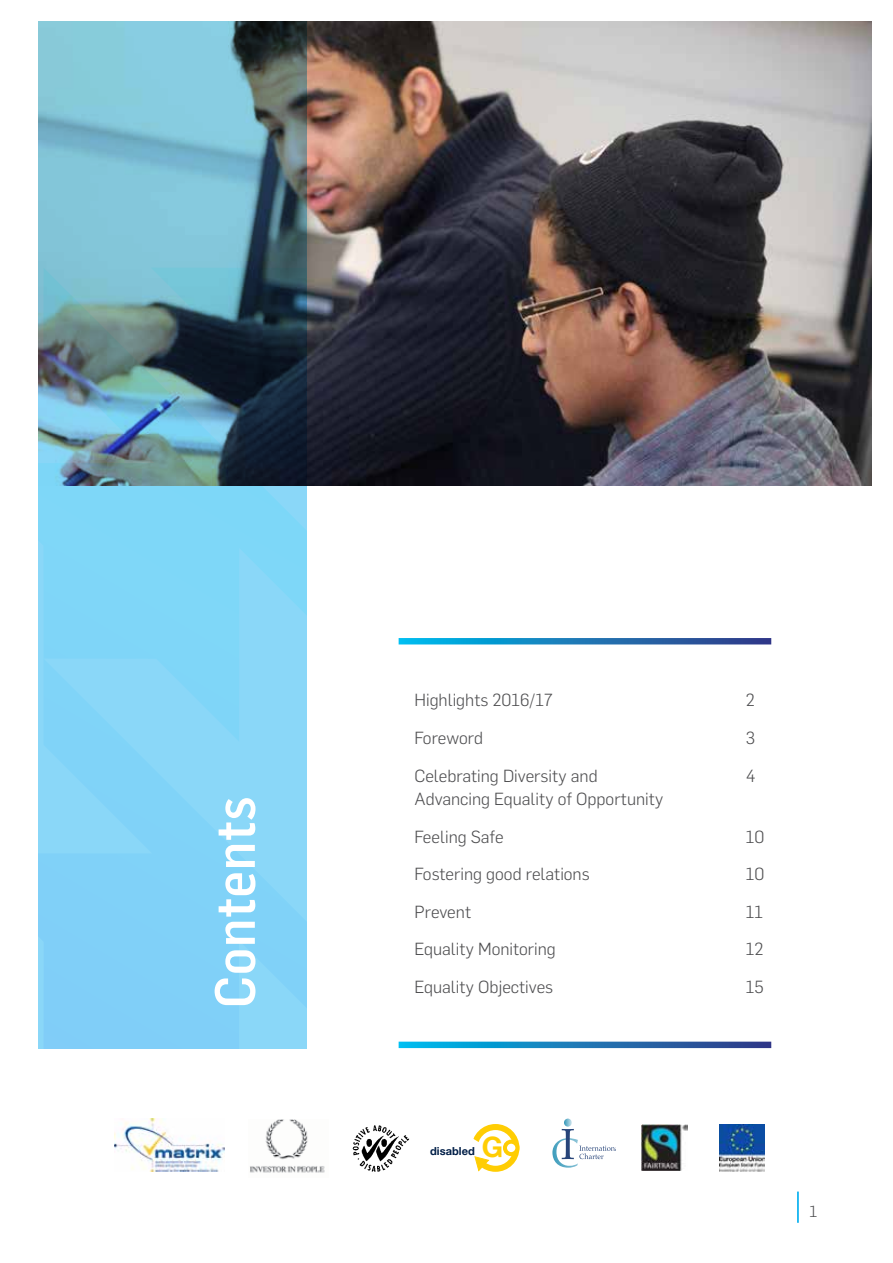
<style>
.page{position:relative;width:893px;height:1263px;background:#fff}
.page>*{position:absolute;margin:0;border:0;box-sizing:border-box;transform-origin:0 0}
.t1{font:500 55.5px "Flama Semicondensed";color:#fff}
.t2{font:700 28.2px "Helvetica Neue";color:#ffcd03}
.t3{font:300 17.25px/37.5px "Flama";color:#4d4d4f}
.t4{font:300 15.75px "Flama";color:#4d4d4f}
.t5{font:700 11.1px "Helvetica Neue";color:#001e47}
</style>
<div class="page">
<img style="left:352px;top:1125px;width:58px;height:47px">
<img style="left:250px;top:1119px;width:75px;height:54px">
<img style="left:115px;top:1119px;width:110px;height:53px">
<div style="left:472px;top:1124px;width:47px;height:48px;border:6px solid #ffcd03;border-radius:50%"></div>
<div style="left:505px;top:1142px;width:12px;height:12px;background:#fff;border-radius:50%"></div>
<div style="left:503px;top:1140px;width:16px;height:16px;border:4px solid #ffcd03;border-radius:50%"></div>
<svg style="left:472px;top:1137px;width:18px;height:35px"></svg>
<svg style="left:552px;top:1118px;width:64px;height:50px"></svg>
<img style="left:642px;top:1125px;width:45px;height:45px">
<img style="left:719px;top:1125px;width:46px;height:47px">
<img style="left:306px;top:21px;width:566px;height:465px">
<svg style="left:38px;top:21px;width:268px;height:247px;fill:#84c7d9"></svg>
<svg style="left:38px;top:268px;width:268px;height:390px"></svg>
<svg style="left:38px;top:658px;width:268px;height:390px"></svg>
<svg style="left:151px;top:268px;width:155px;height:283px"></svg>
<svg style="left:399px;top:638px;width:372px;height:6px"></svg>
<svg style="left:399px;top:1042px;width:372px;height:6px"></svg>
<hr style="left:797px;top:1191px;width:2px;height:32px;background:#00aeef">
<h1 class="t1" style="left:199px;top:1008px;width:214px;rotate:-90deg">Contents</h1>
<p class="t3" style="left:414px;top:681px;width:140px">Highlights 2016/17</p>
<p class="t3" style="left:746px;top:681px;width:10px">2</p>
<p class="t3" style="left:414px;top:718px;width:70px">Foreword</p>
<p class="t3" style="left:746px;top:718px;width:11px">3</p>
<p class="t3" style="left:414px;top:756px;width:185px">Celebrating Diversity and</p>
<p class="t3" style="left:746px;top:756px;width:11px">4</p>
<p class="t3" style="left:414px;top:779px;width:250px">Advancing Equality of Opportunity<br>Feeling Safe</p>
<p class="t3" style="left:746px;top:817px;width:20px">10</p>
<p class="t3" style="left:414px;top:854px;width:177px">Fostering good relations</p>
<p class="t3" style="left:746px;top:854px;width:20px">10</p>
<p class="t3" style="left:414px;top:892px;width:58px">Prevent</p>
<p class="t3" style="left:746px;top:892px;width:19px">11</p>
<p class="t3" style="left:414px;top:930px;width:143px">Equality Monitoring</p>
<p class="t3" style="left:746px;top:930px;width:19px">12</p>
<p class="t3" style="left:414px;top:967px;width:140px">Equality Objectives</p>
<p class="t3" style="left:746px;top:967px;width:19px">15</p>
<p class="t5" style="left:430px;top:1144px;width:46px">disabled</p>
<h2 class="t2" style="left:482px;top:1129px;width:23px">G</h2>
<p class="t4" style="left:809px;top:1201px;width:9px">1</p>
</div>
